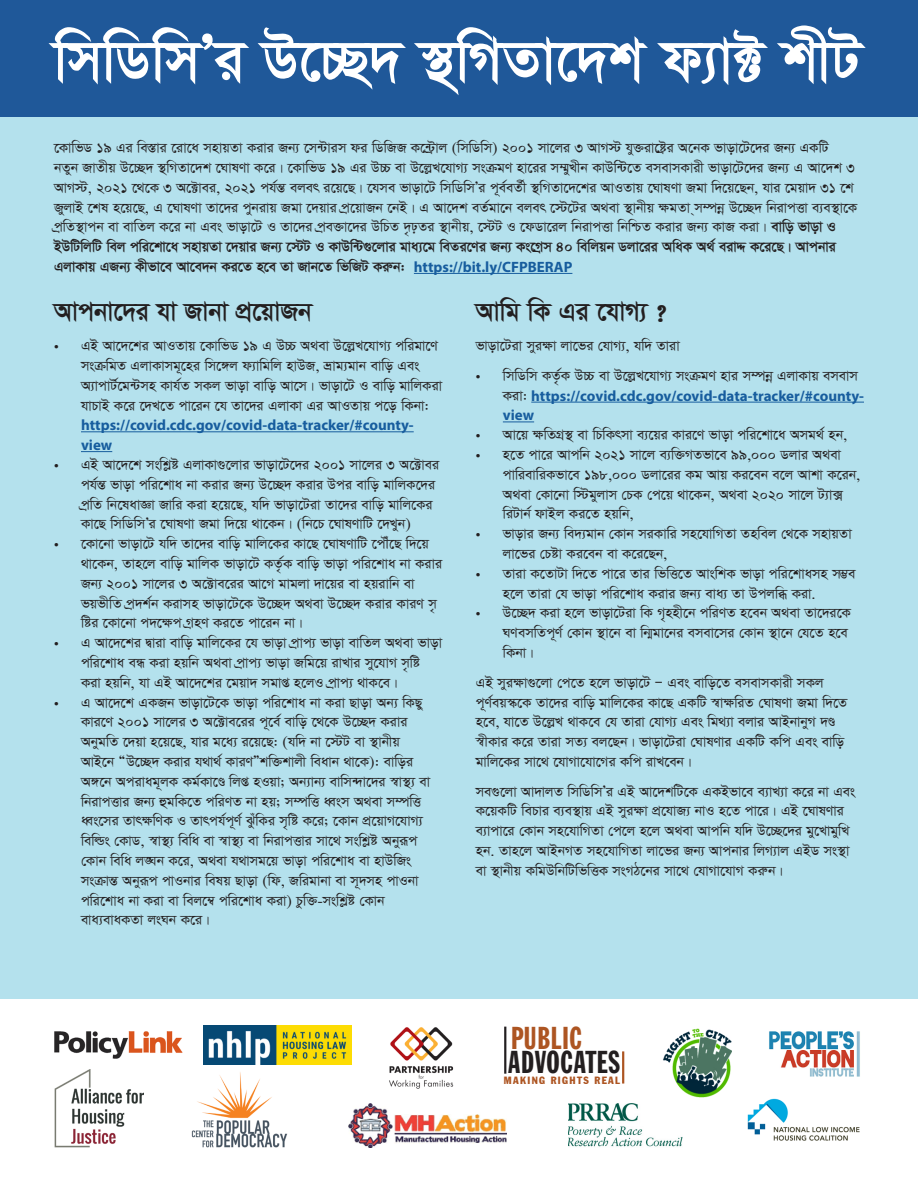
<style>
.page{position:relative;width:918px;height:1188px;background:#fff}
.page>*{position:absolute;margin:0;border:0;box-sizing:border-box;transform-origin:0 0}
.t1{font:700 69px "Sutonny MJ";color:#fff}
.t2{font:31.2px "Franklin Gothic Extra Cond";letter-spacing:.025em;color:#231f20}
.t3{font:31.2px "Franklin Gothic Extra Cond";letter-spacing:.025em;color:#ad5522}
.Heading{font:700 30px "Sutonny MJ";color:#231f20}
.Split_Column_Paragra{font:16.5px/19.8px "Sutonny MJ";color:#231f20}
.t4{font:700 15px/19.8px "Myriad Pro";color:#175d9e}
.t5{font:condensed 10.35px "Franklin Gothic";letter-spacing:.135em;color:#ad5522}
.s1{font-weight:700}
.s2{font-family:"Myriad Pro";font-weight:700;font-size:15px;color:#175d9e}
.s3{font-family:"Myriad Pro"}
.s4{font-family:"Sutonny MJ";font-weight:400;font-size:16.5px;color:#231f20}
</style>
<div class="page">
<div style="left:0;top:116px;width:918px;height:883px;background:#b4e1ed"></div>
<hr style="left:414px;top:273px;width:158px;height:1px;background:#175d9e">
<hr style="left:81px;top:431px;width:333px;height:1px;background:#175d9e">
<hr style="left:81px;top:451px;width:31px;height:1px;background:#175d9e">
<hr style="left:531px;top:402px;width:333px;height:1px;background:#175d9e">
<hr style="left:503px;top:422px;width:31px;height:1px;background:#175d9e">
<div style="left:0;top:0;width:918px;height:116px;background:#1f5899"></div>
<img style="left:54px;top:1069px;width:90px;height:79px">
<img style="left:389px;top:1027px;width:65px;height:62px">
<img style="left:192px;top:1072px;width:95px;height:76px">
<img style="left:769px;top:1031px;width:91px;height:46px">
<img style="left:348px;top:1103px;width:159px;height:45px">
<img style="left:54px;top:1031px;width:128px;height:28px">
<img style="left:203px;top:1025px;width:149px;height:40px">
<img style="left:568px;top:1103px;width:115px;height:44px">
<hr style="left:622px;top:1051px;width:2px;height:32px;background:#ad5522">
<hr style="left:504px;top:1027px;width:2px;height:47px;background:#231f20">
<img style="left:663px;top:1028px;width:68px;height:70px">
<img style="left:747px;top:1098px;width:113px;height:43px">
<p class="t1" style="left:54px;top:22px;width:809px">WMWWWMÕI D‡”Q` ¯’WMZV‡`K D¨V± KXU</p>
<p class="Split_Column_Paragra" style="left:54px;top:139px;width:805px">‡KVWFW 19 GI WE¯ÍVI ‡IV‡A MNVQZV KIVI RB¨ ‡M›UVIM DI WWWRR K‡›U«VJ (WMWWWM) 2001 MV‡JI 3 AVM÷ HY³IV‡Ó«I A‡BK FVOV‡U‡`I RB¨ GKWU BZYB RVZXQ D‡”Q` ¯’WMZV‡`K ‡NVLYV K‡I| ‡KVWFW 19 GI D”P EV D‡JØL‡HVM¨ MSΜGY NV‡II M¤§YLXB KVDW›U‡Z EMEVMKVIX FVOV‡U‡`I RB¨ G AV‡`K 3<br>AVM÷, 2021 ‡_‡K 3 A‡±VEI, 2021 CH©ŠÍEJER I‡Q‡Q| ‡HME FVOV‡U WMWWWMÕI C~E©EZ©X ¯’WMZV‡`‡KI AVIZVQ ‡NVLYV RGV W`‡Q‡QB, HVI ‡GQV` 31 ‡K RYJVB ‡KL N‡Q‡Q, G ‡NVLYV ZV‡`I CYBIVQ RGV ‡`QVI C«‡QVRB ‡BB| G AV‡`K EZ©GV‡B EJER ‡÷‡UI A_EV ¯’VBXQ ¶GZV &amp;M¤ÚBŒ D‡”Q` WBIVCËV E¨E¯’V‡K C«WZ¯’VCB EV EVWZJ K‡I BV GES FVOV‡U I ZV‡`I C«E³V‡`I DWPZ `…PZI ¯’VBXQ, ‡÷U I ‡DWV‡IJ WBIVCËV WBWÐZ KIVI RB¨ KVR KIV| <span class="s1">EVWO FVOV I BDWUWJWU WEJ CWI‡KV‡A MNVQZV ‡`QVI RB¨ ‡÷U I KVDW›U¸‡JVI GVA¨‡G WEZI‡YI RB¨ KS‡M«M 40 WEWJQB WJV‡II AWAK A_© EIVÏ K‡I‡Q| AVCBVI GJVKVQ GRB¨ KXFV‡E AV‡E`B KI‡Z N‡E ZV RVB‡Z WFWRU KIÆB:</span> <span class="s2">https://bit.ly/CFPBERAP</span></p>
<p class="Heading" style="left:54px;top:295px;width:259px">AVCBV‡`I HV RVBV CÖ‡QVRB</p>
<p class="Split_Column_Paragra" style="left:81px;top:337px;width:363px;text-indent:-27px"><span class="s3">•</span> GB AV‡`‡KI AVIZVQ ‡KVWFW 19 G D”P A_EV D‡JØL‡HVM¨ CWIGV‡Y MSΜWGZ GJVKVMG~‡NI WM‡½J D¨VWGWJ NVDR, ÅVG¨GVB EVWO GES A¨VCVU©‡G›UMN KVH©Z MKJ FVOV EVWO AV‡M| FVOV‡U I EVWO GVWJKIV HVPVB K‡I ‡`L‡Z CV‡IB ‡H ZV‡`I GJVKV GI AVIZVQ C‡O WKBV:</p>
<p class="t4" style="left:81px;top:415px;width:334px">https://covid.cdc.gov/covid-data-tracker/#county&shy;view</p>
<p class="Split_Column_Paragra" style="left:81px;top:455px;width:360px;text-indent:-27px"><span class="s3">•</span> GB AV‡`‡K MSWKØÓ GJVKV¸‡JVI FVOV‡U‡`I 2001 MV‡JI 3 A‡±VEI CH©ŠÍFVOV CWI‡KVA BV KIVI RB¨ D‡”Q` KIVI DCI EVWO GVWJK‡`I C«WZ WB‡LAVÁV RVWI KIV N‡Q‡Q, HW` FVOV‡UIV ZV‡`I EVWO GVWJ‡KI KV‡Q WMWWWMÕI ‡NVLYV RGV W`‡Q _V‡KB| (WB‡P ‡NVLYVWU ‡`LYB)</p>
<p class="Split_Column_Paragra" style="left:81px;top:535px;width:364px;text-indent:-27px"><span class="s3">•</span> ‡KV‡BV FVOV‡U HW` ZV‡`I EVWO GVWJ‡KI KV‡Q ‡NVLYVWU ‡CŠU‡Q W`‡Q _V‡KB, ZVN‡J EVWO GVWJK FVOV‡U KZ©…K EVWO FVOV CWI‡KVA BV KIVI RB¨ 2001 MV‡JI 3 A‡±VE‡II AV‡M GVGJV `V‡QI EV NQIVWB EV FQFXWZ C«`K©B KIVMN FVOV‡U‡K D‡”Q` A_EV D‡”Q` KIVI KVIY M… WÓI ‡KV‡BV C`‡¶C M«NY KI‡Z CV‡IB BV|</p>
<p class="Split_Column_Paragra" style="left:81px;top:634px;width:363px;text-indent:-27px"><span class="s3">•</span> G AV‡`‡KI ØVIV EVWO GVWJ‡KI ‡H FVOV C«VC¨ FVOV EVWZJ A_EV FVOV<br>CWI‡KVA EÜ KIV NQWB A_EV C«VC¨ FVOV RWG‡Q IVLVI MY‡HVM M…WÓ<br>KIV NQWB, HV GB AV‡`‡KI ‡GQV` MGVß N‡JI C«VC¨ _VK‡E|</p>
<p class="Split_Column_Paragra" style="left:81px;top:693px;width:351px;text-indent:-27px"><span class="s3">•</span> G AV‡`‡K GKRB FVOV‡U‡K FVOV CWI‡KVA BV KIV QVOV AB¨ WKQY KVI‡Y 2001 MV‡JI 3 A‡±VE‡II C~‡E© EVWO ‡_‡K D‡”Q` KIVI ABYGWZ ‡`QV N‡Q‡Q, HVI G‡A¨ I‡Q‡Q: (HW` BV ‡÷U EV ¯’VBXQ AVB‡B ÒD‡”Q` KIVI H_V_© KVIYÓKW³KVJX WEAVB _V‡K): EVWOI A½‡B ACIVAG~JK KG©KV‡Ð WJß NIQV; AB¨VB¨ EVWM›`V‡`I ¯^V¯’¨ EV WBIVCËVI RB¨ ÛGWK‡Z CWIYZ BV NQ; M¤ÚWË AŸSM A_EV M¤ÚWË AŸS‡MI ZVRŸWYK I ZVRCH©C~Y© SZUWKI M„WÓ K‡I; ‡KVB CÖ‡QVM‡HVM¨ WEWÌS †KVW, ¯^V¯’¨ WEWA EV ¯^V¯’¨ EV WBIVCËVI MV‡_ MSWKØÓ ABYIƑC †KVB WEWA J•NB K‡I, A_EV H_VMG‡Q FVOV CWI‡KVA EV NVDWRS MSΜVŠÍABYIƑC CVIBVI WELQ QVOV (WD, RWIGVBV EV M~`MN CVIBV CWI‡KVA BV KIV EV WEJ‡¤^ CWI‡KVA KIV) PZW³-MSWKØÓ †KVB EVA¨EVAKZV JSNB K‡I|</p>
<p class="Heading" style="left:476px;top:295px;width:192px">AVWG WK GI ‡HVM¨ ?</p>
<p class="Split_Column_Paragra" style="left:476px;top:337px;width:205px">FVOV‡UIV MYIŸV JV‡FI †HVM¨, HW` ZVIV</p>
<p class="Split_Column_Paragra" style="left:476px;top:366px;width:384px"><span class="s3">•</span> WMWWWM KZ©…K D”P EV D‡JØL‡HVM¨ MSΜGY NVI M¤ÚBŒ GJVKVQ EMEVM</p>
<p class="t4" style="left:503px;top:385px;width:363px"><span class="s4">KIV:</span> https://covid.cdc.gov/covid-data-tracker/#county&shy;view</p>
<p class="Split_Column_Paragra" style="left:476px;top:426px;width:373px"><span class="s3">•</span> AV‡Q ŸWZMÖ¯’ EV WPWKRMV E¨‡QI KVI‡Y FVOV CWI‡KV‡A AMG_© NB,</p>
<p class="Split_Column_Paragra" style="left:503px;top:446px;width:359px;text-indent:-27px"><span class="s3">•</span> N‡Z CV‡I AVCWB 2021 MV‡J E¨W³MZFV‡E 99,000 WJVI A_EV CVWIEVWIKFV‡E 198,000 WJV‡II KG AVQ KI‡EB E‡J AVKV K‡IB, A_EV †KV‡BV W÷GYJVM †PK †C‡Q _V‡KB, A_EV 2020 MV‡J U¨V· WIUVB© DVBJ KI‡Z NQWB,</p>
<p class="Split_Column_Paragra" style="left:503px;top:525px;width:350px;text-indent:-27px"><span class="s3">•</span> FVOVI RB¨ WE`¨GVB †KVB MIKVWI MN‡HVWMZV ZNWEJ †_‡K MNVQZV<br>JV‡FI †PÓV KI‡EB EV K‡I‡QB,</p>
<p class="Split_Column_Paragra" style="left:503px;top:564px;width:355px;text-indent:-27px"><span class="s3">•</span> ZVIV K‡ZVUV W`‡Z CV‡I ZVI WFWË‡Z AVSWKK FVOV CWI‡KVAMN M¤¢E<br>N‡J ZVIV †H FVOV CWI‡KVA KIVI RB¨ EVA¨ ZV DCJWÄ KIV.</p>
<p class="Split_Column_Paragra" style="left:503px;top:604px;width:350px;text-indent:-27px"><span class="s3">•</span> D‡”Q` KIV N‡J FVOV‡UIV WK M„NNX‡B CWIYZ N‡EB A_EV ZV‡`I‡K<br>NYEMWZC~Y© †KVB ¯’V‡B EV WB¥GV‡BI EMEV‡MI †KVB ¯’V‡B †H‡Z N‡E<br>WKBV|</p>
<p class="Split_Column_Paragra" style="left:476px;top:673px;width:373px">GB MYIŸV¸‡JV †C‡Z N‡J FVOV‡U Ñ GES EVWO‡Z EMEVMKVIX MKJ C~Y©EQ¯‹‡K ZV‡`I EVWO GVWJ‡KI KV‡Q GKWU ¯^VŸWIZ †NVLYV RGV W`‡Z N‡E, HV‡Z D‡JØL _VK‡E †H ZVIV †HVM¨ GES WG_¨V EJVI AVBBVBYM `Ð ¯^XKVI K‡I ZVIV MZ¨ EJ‡QB| FVOV‡UIV †NVLYVI GKWU KWC GES EVWO GVWJ‡KI MV‡_ ‡HVMV‡HV‡MI KWC IVL‡EB|</p>
<p class="Split_Column_Paragra" style="left:476px;top:782px;width:381px">ME¸‡JV AV`VJZ WMWWWMÕI GB AV‡`KWU‡K GKBFV‡E E¨VL¨V K‡I BV GES K‡QKWU WEPVI E¨E¯’VQ GB MYIŸV CÖ‡HVR¨ BVI N‡Z CV‡I| GB ‡NVLYVI E¨VCV‡I †KVB MN‡HVWMZV †C‡J N‡J A_EV AVCWB HW` D‡”Q‡`I GY‡LVGYWL NB. ZVN‡J AVBBMZ MN‡HVWMZV JV‡FI RB¨ AVCBVI WJM¨VJ GBW MS¯’V EV ¯’VBXQ KWGDWBWUWFWËK MSMV‡BI MV‡_ †HVMV‡HVM KIÆB|</p>
<p class="t3" style="left:511px;top:1021px;width:73px">PUBLIC</p>
<p class="t2" style="left:508px;top:1046px;width:113px">ADVOCATES</p>
<p class="t5" style="left:504px;top:1074px;width:118px">MAKING RIGHTS REAL</p>
</div>
